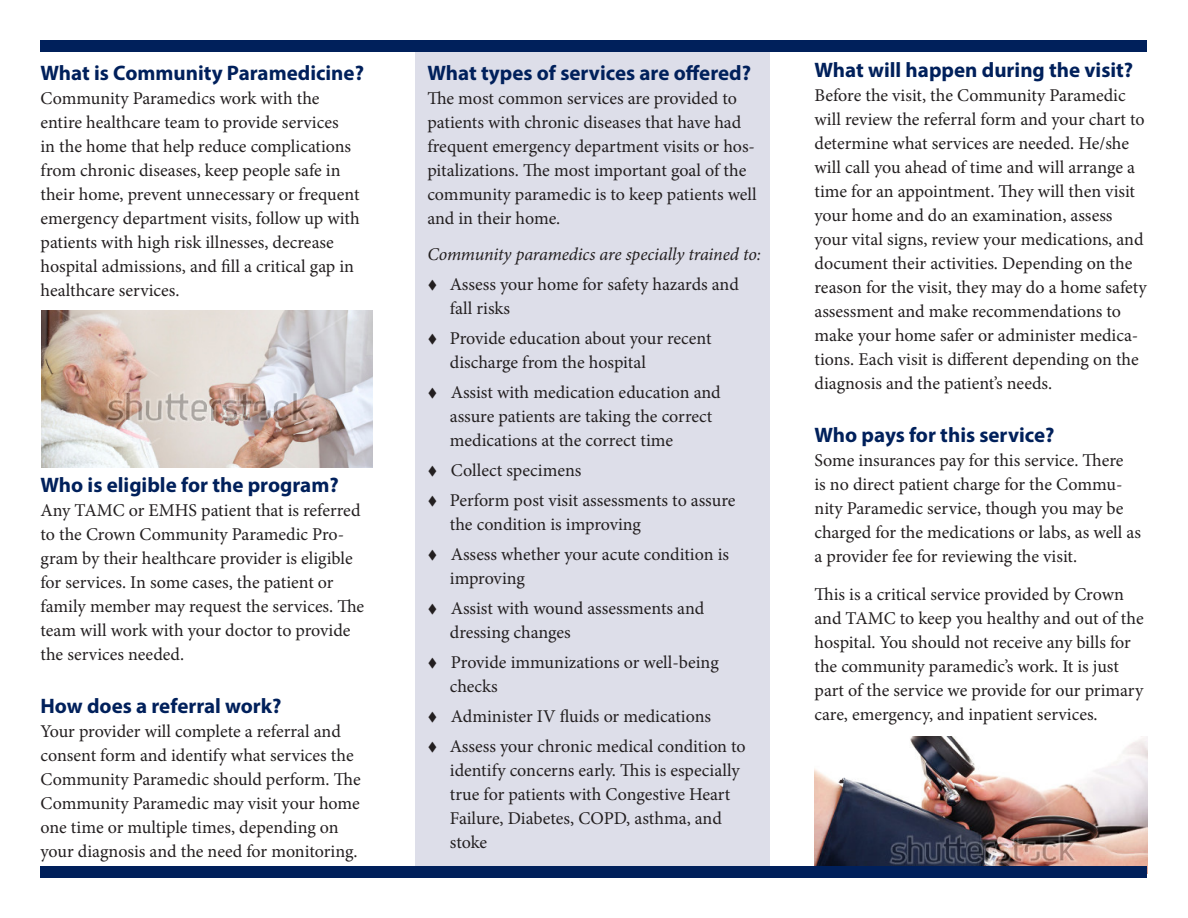
<style>
.page{position:relative;width:1188px;height:918px;background:#fff}
.page>*{position:absolute;margin:0;border:0;box-sizing:border-box;transform-origin:0 0}
.t1{font:700 21px "Myriad Pro";color:#00205b}
.t2{font:18px/24px "Minion Pro";color:#231f20}
.t3{font:italic 18px "Minion Pro";letter-spacing:-.01em;color:#231f20}
</style>
<div class="page">
<img style="left:814px;top:737px;width:334px;height:129px">
<div style="left:416px;top:52px;width:354px;height:822px;background:#dddee9"></div>
<div style="left:40px;top:40px;width:1108px;height:12px;background:#00205b"></div>
<div style="left:40px;top:866px;width:1108px;height:12px;background:#00205b"></div>
<img style="left:41px;top:310px;width:332px;height:157px">
<p class="t1" style="left:40px;top:59px;width:325px">What is Community Paramedicine?</p>
<p class="t2" style="left:40px;top:86px;width:321px">Community Paramedics work with the entire healthcare team to provide services<br>in the home that help reduce complications from chronic diseases, keep people safe in their home, prevent unnecessary or frequent emergency department visits, follow up with patients with high risk illnesses, decrease hospital admissions, and fill a critical gap in healthcare services.</p>
<p class="t1" style="left:40px;top:472px;width:300px">Who is eligible for the program?</p>
<p class="t2" style="left:40px;top:499px;width:325px">Any TAMC or EMHS patient that is referred to the Crown Community Paramedic Pro&shy;gram by their healthcare provider is eligible for services. In some cases, the patient or family member may request the services. The team will work with your doctor to provide the services needed.</p>
<p class="t1" style="left:40px;top:692px;width:243px">How does a referral work?</p>
<p class="t2" style="left:40px;top:719px;width:322px">Your provider will complete a referral and consent form and identify what services the Community Paramedic should perform. The Community Paramedic may visit your home one time or multiple times, depending on your diagnosis and the need for monitoring.</p>
<p class="t1" style="left:427px;top:59px;width:325px">What types of services are offered?</p>
<p class="t2" style="left:427px;top:86px;width:331px">The most common services are provided to patients with chronic diseases that have had frequent emergency department visits or hos&shy;pitalizations. The most important goal of the community paramedic is to keep patients well and in their home.</p>
<p class="t3" style="left:427px;top:242px;width:335px">Community paramedics are specially trained to:</p>
<p class="t2" style="left:427px;top:272px;width:313px">▼ Assess your home for safety hazards and</p>
<p class="t2" style="left:450px;top:296px;width:62px">fall risks</p>
<p class="t2" style="left:427px;top:326px;width:286px">▼ Provide education about your recent</p>
<p class="t2" style="left:450px;top:350px;width:198px">discharge from the hospital</p>
<p class="t2" style="left:427px;top:380px;width:295px">▼ Assist with medication education and</p>
<p class="t2" style="left:450px;top:404px;width:264px">assure patients are taking the correct</p>
<p class="t2" style="left:450px;top:428px;width:225px">medications at the correct time</p>
<p class="t2" style="left:427px;top:458px;width:156px">▼ Collect specimens</p>
<p class="t2" style="left:427px;top:488px;width:310px">▼ Perform post visit assessments to assure</p>
<p class="t2" style="left:450px;top:512px;width:193px">the condition is improving</p>
<p class="t2" style="left:427px;top:542px;width:303px">▼ Assess whether your acute condition is</p>
<p class="t2" style="left:450px;top:566px;width:77px">improving</p>
<p class="t2" style="left:427px;top:596px;width:278px">▼ Assist with wound assessments and</p>
<p class="t2" style="left:450px;top:620px;width:122px">dressing changes</p>
<p class="t2" style="left:427px;top:650px;width:293px">▼ Provide immunizations or well-being</p>
<p class="t2" style="left:450px;top:674px;width:49px">checks</p>
<p class="t2" style="left:427px;top:704px;width:285px">▼ Administer IV fluids or medications</p>
<p class="t2" style="left:427px;top:734px;width:320px">▼ Assess your chronic medical condition to</p>
<p class="t2" style="left:450px;top:758px;width:291px">identify concerns early. This is especially</p>
<p class="t2" style="left:450px;top:782px;width:282px">true for patients with Congestive Heart</p>
<p class="t2" style="left:450px;top:806px;width:274px">Failure, Diabetes, COPD, asthma, and</p>
<p class="t2" style="left:450px;top:830px;width:39px">stoke</p>
<p class="t1" style="left:814px;top:57px;width:320px">What will happen during the visit?</p>
<p class="t2" style="left:814px;top:84px;width:334px">Before the visit, the Community Paramedic will review the referral form and your chart to determine what services are needed. He/she will call you ahead of time and will arrange a time for an appointment. They will then visit your home and do an examination, assess your vital signs, review your medications, and document their activities. Depending on the reason for the visit, they may do a home safety assessment and make recommendations to make your home safer or administer medica&shy;tions. Each visit is different depending on the diagnosis and the patient’s needs.</p>
<p class="t1" style="left:814px;top:421px;width:242px">Who pays for this service?</p>
<p class="t2" style="left:814px;top:448px;width:328px">Some insurances pay for this service. There<br>is no direct patient charge for the Commu&shy;nity Paramedic service, though you may be charged for the medications or labs, as well as a provider fee for reviewing the visit.</p>
<p class="t2" style="left:814px;top:582px;width:331px">This is a critical service provided by Crown and TAMC to keep you healthy and out of the hospital. You should not receive any bills for the community paramedic’s work. It is just part of the service we provide for our primary care, emergency, and inpatient services.</p>
</div>
